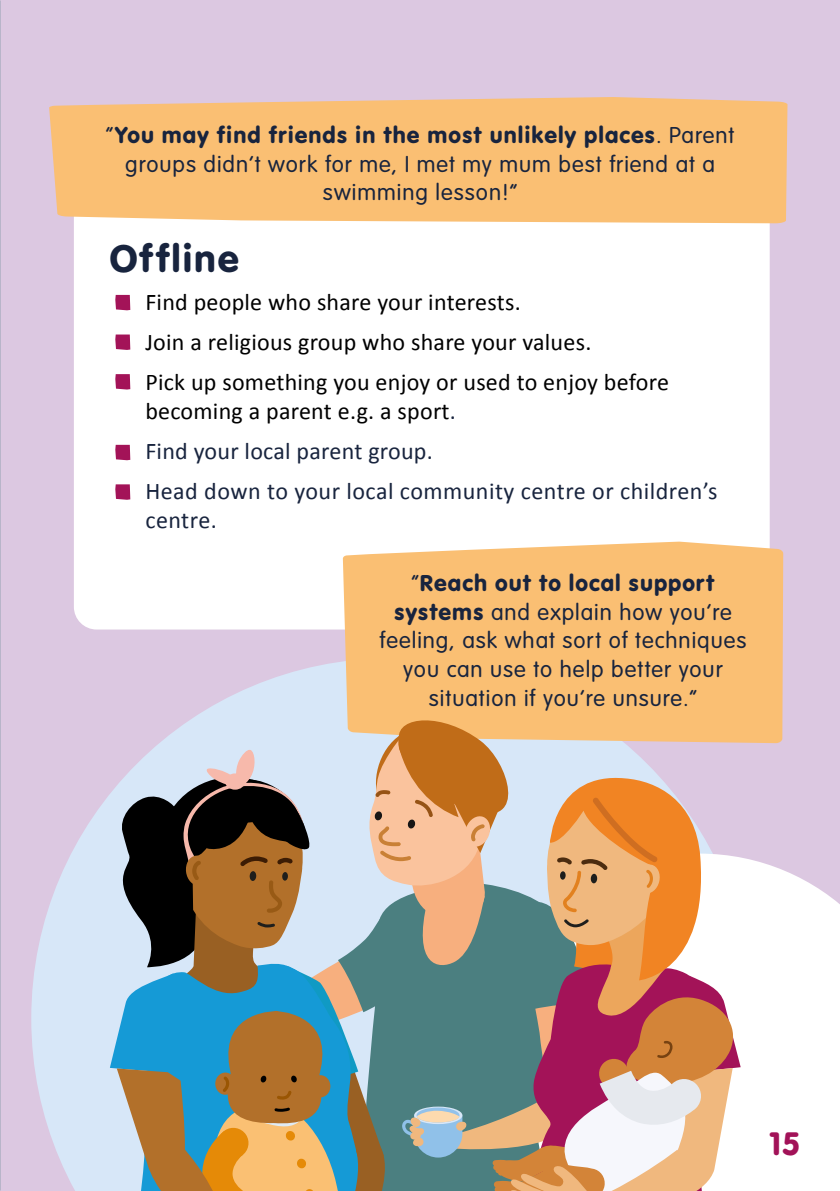
<style>
.page{position:relative;width:840px;height:1191px;background:#fff}
.page>*{position:absolute;margin:0;border:0;box-sizing:border-box;transform-origin:0 0}
.t1{font:40px "VAG Rundschrift D";letter-spacing:.04em;color:#18243e}
.t2{font:34px "VAG Rundschrift D";color:#a21258}
.t3{font:300 24px/28.8px "VAG Rundschrift D";letter-spacing:.04em;color:#18243e;text-align:center}
.t4{font:24px/40.2px "Calibri";letter-spacing:.01em;color:#000}
.t5{font:24px/40.2px "Calibri";letter-spacing:.01em;color:#18243e}
.s1{font-weight:400}
.s2{color:#000}
</style>
<div class="page">
<div style="left:0;top:0;width:839px;height:1191px;background:#dcc8e1"></div>
<svg style="left:31px;top:662px;width:311px;height:529px"></svg>
<div style="left:740px;top:857px;width:99px;height:334px;background:#fff"></div>
<div style="left:74px;top:110px;width:695px;height:519px;background:#fff;border-radius:23px"></div>
<div style="left:49px;top:97px;width:738px;height:126px;background:#fabf73"></div>
<div style="left:342px;top:541px;width:440px;height:202px;background:#fabf73"></div>
<svg style="left:115px;top:295px;width:15px;height:15px"></svg>
<svg style="left:115px;top:334px;width:15px;height:16px"></svg>
<svg style="left:115px;top:374px;width:15px;height:15px"></svg>
<svg style="left:115px;top:445px;width:15px;height:15px"></svg>
<svg style="left:115px;top:484px;width:15px;height:16px"></svg>
<svg style="left:105px;top:712px;width:635px;height:479px;background:#ab9c8d"></svg>
<p class="t3" style="left:106px;top:121px;width:629px">“<span class="s1">You may find friends in the most unlikely places</span>. Parent groups didn’t work for me, I met my mum best friend at a swimming lesson!”</p>
<h1 class="t1" style="left:110px;top:235px;width:130px">Offline</h1>
<p class="t4" style="left:145px;top:281px;width:525px">Find people who share your interests.<br>Join a religious group who share your values.<br>Pick up something you enjoy or used to enjoy before</p>
<p class="t5" style="left:145px;top:390px;width:573px"><span class="s2">becoming a parent e.g. a sport</span>.<br>Find your local parent group.<br>Head down to your local community centre or children’s</p>
<p class="t5" style="left:145px;top:499px;width:73px">centre.</p>
<p class="t3" style="left:379px;top:569px;width:368px">“<span class="s1">Reach out to local support systems</span> and explain how you’re feeling, ask what sort of techniques you can use to help better your situation if you’re unsure.“</p>
<h2 class="t2" style="left:769px;top:1123px;width:32px">15</h2>
</div>
